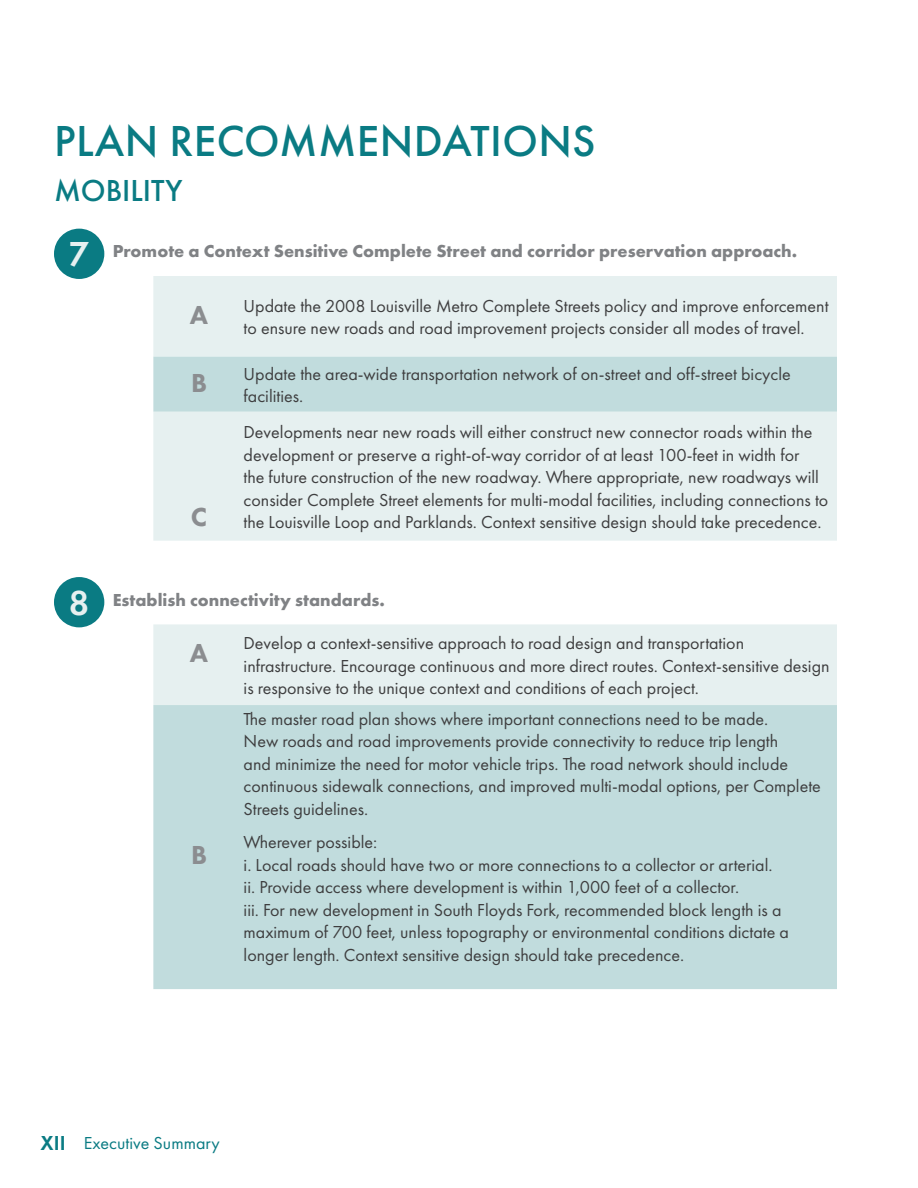
<style>
.page{position:relative;width:918px;height:1188px;background:#fff}
.page>*{position:absolute;margin:0;border:0;box-sizing:border-box;transform-origin:0 0}
.Goals{font:500 45px "Futura PT";letter-spacing:.01em;color:#0a7b83}
.TOC_Heading{font:600 36px "Futura PT";color:#e6f0f0}
.Goals-2{font:500 31.5px "Futura PT";color:#0a7b83}
.t1{font:800 27px "Futura PT";color:#8b8d90}
.Table_Text{font:18px/22.5px "Futura PT";color:#3e3e3f}
.t2{font:700 18px "Futura PT";color:#808285}
.t3{font:18px "Futura PT";color:#0a7b83}
.s1{font-weight:600;font-size:21px}
</style>
<div class="page">
<div style="left:54px;top:577px;width:50px;height:50px;background:#0a7b83;border-radius:50%"></div>
<div style="left:54px;top:229px;width:50px;height:50px;background:#0a7b83;border-radius:50%"></div>
<div style="left:153px;top:624px;width:684px;height:81px;background:#e6f0f0"></div>
<div style="left:153px;top:705px;width:684px;height:284px;background:#c1dcdd"></div>
<div style="left:153px;top:276px;width:684px;height:265px;background:#e6f0f0"></div>
<div style="left:153px;top:357px;width:684px;height:55px;background:#c1dcdd"></div>
<p class="Goals" style="left:54px;top:114px;width:543px">PLAN RECOMMENDATIONS</p>
<p class="Goals-2" style="left:54px;top:172px;width:130px">MOBILITY</p>
<p class="TOC_Heading" style="left:69px;top:232px;width:22px">7</p>
<p class="TOC_Heading" style="left:69px;top:580px;width:22px">8</p>
<p class="t2" style="left:113px;top:240px;width:686px">Promote a Context Sensitive Complete Street and corridor preservation approach.</p>
<p class="t1" style="left:190px;top:298px;width:20px">A</p>
<p class="Table_Text" style="left:244px;top:295px;width:587px">Update the 2008 Louisville Metro Complete Streets policy and improve enforcement to ensure new roads and road improvement projects consider all modes of travel.</p>
<p class="t1" style="left:191px;top:366px;width:18px">B</p>
<p class="Table_Text" style="left:244px;top:362px;width:549px">Update the area-wide transportation network of on-street and off-street bicycle facilities.</p>
<p class="t1" style="left:191px;top:501px;width:18px">C</p>
<p class="Table_Text" style="left:244px;top:421px;width:586px">Developments near new roads will either construct new connector roads within the development or preserve a right-of-way corridor of at least 100-feet in width for<br>the future construction of the new roadway. Where appropriate, new roadways will consider Complete Street elements for multi-modal facilities, including connections to the Louisville Loop and Parklands. Context sensitive design should take precedence.</p>
<p class="t2" style="left:113px;top:588px;width:274px">Establish connectivity standards.</p>
<p class="t1" style="left:190px;top:636px;width:20px">A</p>
<p class="Table_Text" style="left:244px;top:632px;width:587px">Develop a context-sensitive approach to road design and transportation infrastructure. Encourage continuous and more direct routes. Context-sensitive design is responsive to the unique context and conditions of each project.</p>
<p class="t1" style="left:191px;top:838px;width:18px">B</p>
<p class="Table_Text" style="left:244px;top:707px;width:579px">The master road plan shows where important connections need to be made.<br>New roads and road improvements provide connectivity to reduce trip length<br>and minimize the need for motor vehicle trips. The road network should include continuous sidewalk connections, and improved multi-modal options, per Complete Streets guidelines.</p>
<p class="Table_Text" style="left:244px;top:831px;width:547px">Wherever possible:<br>i. Local roads should have two or more connections to a collector or arterial.<br>ii. Provide access where development is within 1,000 feet of a collector.<br>iii. For new development in South Floyds Fork, recommended block length is a maximum of 700 feet, unless topography or environmental conditions dictate a longer length. Context sensitive design should take precedence.</p>
<p class="t3" style="left:40px;top:1132px;width:181px"><span class="s1">XII</span> Executive Summary</p>
</div>
